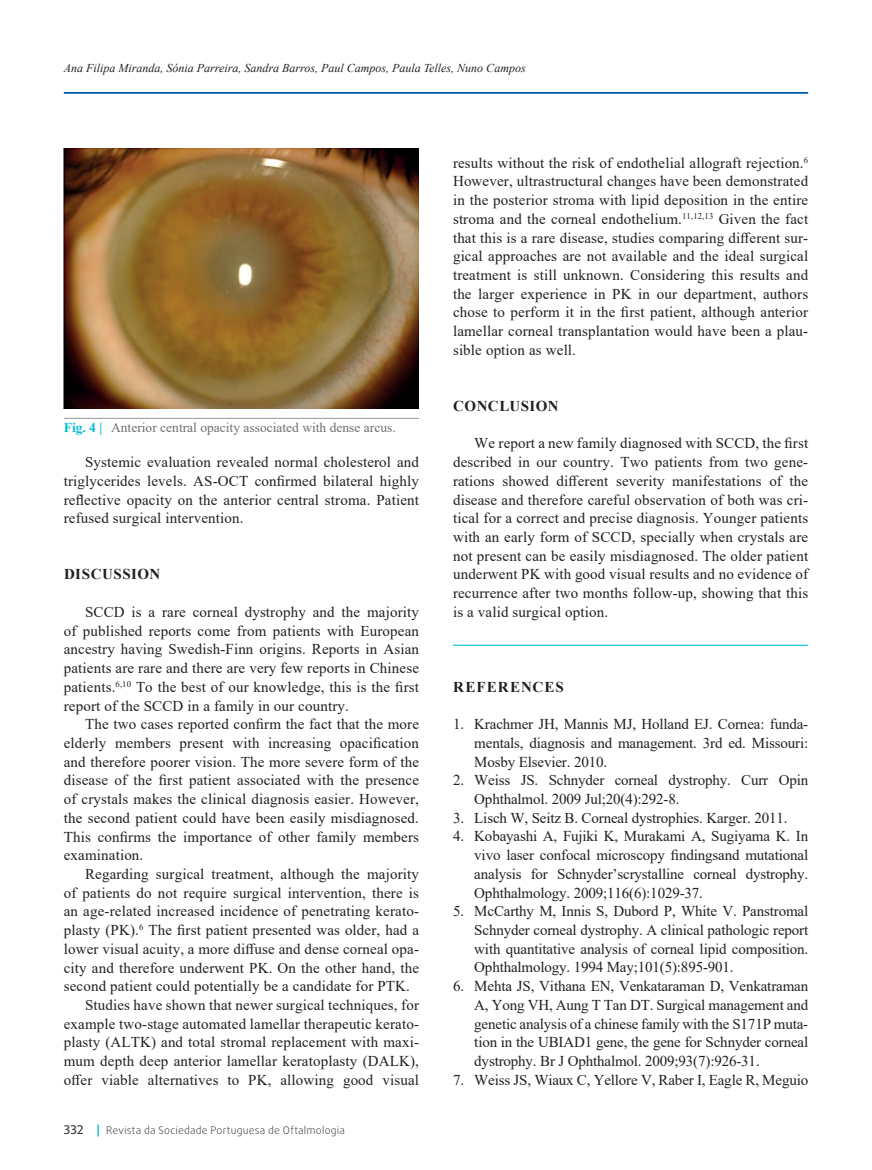
<style>
.page{position:relative;width:872px;height:1170px;background:#fff}
.page>*{position:absolute;margin:0;border:0;box-sizing:border-box;transform-origin:0 0}
.t1{font:15px/18.8px "Times New Roman";letter-spacing:.01em;color:#231f20;text-align:justify}
.t2{font:15px/18.8px "Times New Roman";letter-spacing:-.01em;color:#231f20}
.t3{font:700 15px "Times New Roman";letter-spacing:.045em;color:#231f20}
.t4{font:13.5px "Times New Roman";color:#6d6f71}
.t5{font:italic 12px "Times New Roman";color:#231f20}
.t6{font:300 10.5px "Daxline Pro";letter-spacing:.025em;color:#414142}
.s1{font-weight:700;color:#00bbd7}
.s2{font-weight:500;font-size:12px}
.s3{font-weight:500;font-size:12px;color:#00bbd7}
</style>
<div class="page">
<hr style="left:64px;top:92px;width:744px;height:2px;background:#005ba8">
<hr style="left:453px;top:644px;width:355px;height:1px;background:#00bbd7">
<hr style="left:64px;top:418px;width:47px;height:1px;background:#949698">
<hr style="left:111px;top:418px;width:308px;height:1px;background:#949698">
<img style="left:64px;top:149px;width:355px;height:259px">
<p class="t5" style="left:64px;top:59px;width:463px">Ana Filipa Miranda, Sónia Parreira, Sandra Barros, Paul Campos, Paula Telles, Nuno Campos</p>
<p class="t4" style="left:64px;top:418px;width:333px"><span class="s1">Fig. 4 |</span> Anterior central opacity associated with dense arcus.</p>
<p class="t1" style="left:64px;top:452px;width:357px;text-indent:21px">Systemic evaluation revealed normal cholesterol and triglycerides levels. AS-OCT confirmed bilateral highly reflective opacity on the anterior central stroma. Patient refused surgical intervention.</p>
<p class="t3" style="left:64px;top:563px;width:49px">DISCUSS</p>
<p class="t3" style="left:131px;top:563px;width:31px">ION</p>
<p class="t1" style="left:64px;top:602px;width:357px;text-indent:21px">SCCD is a rare corneal dystrophy and the majority of published reports come from patients with European ancestry having Swedish-Finn origins. Reports in Asian patients are rare and there are very few reports in Chinese patients.<sup>6,10</sup> To the best of our knowledge, this is the first report of the SCCD in a family in our country.</p>
<p class="t1" style="left:64px;top:714px;width:357px;text-indent:21px">The two cases reported confirm the fact that the more elderly members present with increasing opacification and therefore poorer vision. The more severe form of the disease of the first patient associated with the presence of crystals makes the clinical diagnosis easier. However, the second patient could have been easily misdiagnosed.<br>This confirms the importance of other family members examination.</p>
<p class="t1" style="left:85px;top:864px;width:335px">Regarding surgical treatment, although the majority</p>
<p class="t1" style="left:64px;top:882px;width:357px">of patients do not require surgical intervention, there is</p>
<p class="t1" style="left:64px;top:901px;width:357px">an age-related increased incidence of penetrating kerato-</p>
<p class="t1" style="left:64px;top:920px;width:357px">plasty (PK).<sup>6</sup> The first patient presented was older, had a</p>
<p class="t1" style="left:64px;top:938px;width:357px">lower visual acuity, a more diffuse and dense corneal opa-</p>
<p class="t1" style="left:64px;top:957px;width:357px">city and therefore underwent PK. On the other hand, the</p>
<p class="t1" style="left:64px;top:976px;width:348px">second patient could potentially be a candidate for PTK.</p>
<p class="t1" style="left:85px;top:995px;width:335px">Studies have shown that newer surgical techniques, for</p>
<p class="t1" style="left:64px;top:1013px;width:357px">example two-stage automated lamellar therapeutic kerato-</p>
<p class="t1" style="left:64px;top:1032px;width:357px">plasty (ALTK) and total stromal replacement with maxi-</p>
<p class="t1" style="left:64px;top:1051px;width:357px">mum depth deep anterior lamellar keratoplasty (DALK),</p>
<p class="t1" style="left:64px;top:1069px;width:357px">offer viable alternatives to PK, allowing good visual</p>
<p class="t6" style="left:64px;top:1122px;width:282px"><span class="s2">332</span> <span class="s3">|</span> Revista da Sociedade Portuguesa de Oftalmologia</p>
<p class="t1" style="left:453px;top:153px;width:357px">results without the risk of endothelial allograft rejection.<sup>6<br></sup>However, ultrastructural changes have been demonstrated in the posterior stroma with lipid deposition in the entire stroma and the corneal endothelium.<sup>11,12,13</sup> Given the fact that this is a rare disease, studies comparing different sur&shy;gical approaches are not available and the ideal surgical treatment is still unknown. Considering this results and the larger experience in PK in our department, authors chose to perform it in the first patient, although anterior lamellar corneal transplantation would have been a plau&shy;sible option as well.</p>
<p class="t3" style="left:453px;top:395px;width:107px">CONCLUSION</p>
<p class="t1" style="left:453px;top:433px;width:357px;text-indent:21px">We report a new family diagnosed with SCCD, the first described in our country. Two patients from two gene&shy;rations showed different severity manifestations of the disease and therefore careful observation of both was cri&shy;tical for a correct and precise diagnosis. Younger patients with an early form of SCCD, specially when crystals are not present can be easily misdiagnosed. The older patient underwent PK with good visual results and no evidence of recurrence after two months follow-up, showing that this is a valid surgical option.</p>
<p class="t3" style="left:453px;top:675px;width:102px">REFERENCES</p>
<p class="t1" style="left:474px;top:714px;width:335px;text-indent:-21px">1. Krachmer JH, Mannis MJ, Holland EJ. Cornea: funda&shy;mentals, diagnosis and management. 3rd ed. Missouri:<br>Mosby Elsevier. 2010.</p>
<p class="t2" style="left:474px;top:770px;width:335px;text-indent:-21px">2. Weiss JS. Schnyder corneal dystrophy. Curr Opin<br>Ophthalmol. 2009 Jul;20(4):292-8.</p>
<p class="t2" style="left:453px;top:807px;width:336px">3. Lisch W, Seitz B. Corneal dystrophies. Karger. 2011.</p>
<p class="t1" style="left:474px;top:826px;width:335px;text-indent:-21px">4. Kobayashi A, Fujiki K, Murakami A, Sugiyama K. In vivo laser confocal microscopy findingsand mutational analysis for Schnyder’scrystalline corneal dystrophy.<br>Ophthalmology. 2009;116(6):1029-37.</p>
<p class="t1" style="left:474px;top:901px;width:335px;text-indent:-21px">5. McCarthy M, Innis S, Dubord P, White V. Panstromal Schnyder corneal dystrophy. A clinical pathologic report with quantitative analysis of corneal lipid composition.<br>Ophthalmology. 1994 May;101(5):895-901.</p>
<p class="t1" style="left:474px;top:976px;width:335px;text-indent:-21px">6. Mehta JS, Vithana EN, Venkataraman D, Venkatraman A, Yong VH, Aung T Tan DT. Surgical management and genetic analysis of a chinese family with the S171P muta&shy;tion in the UBIAD1 gene, the gene for Schnyder corneal dystrophy. Br J Ophthalmol. 2009;93(7):926-31.</p>
<p class="t2" style="left:453px;top:1069px;width:357px">7. Weiss JS, Wiaux C, Yellore V, Raber I, Eagle R, Meguio</p>
</div>
